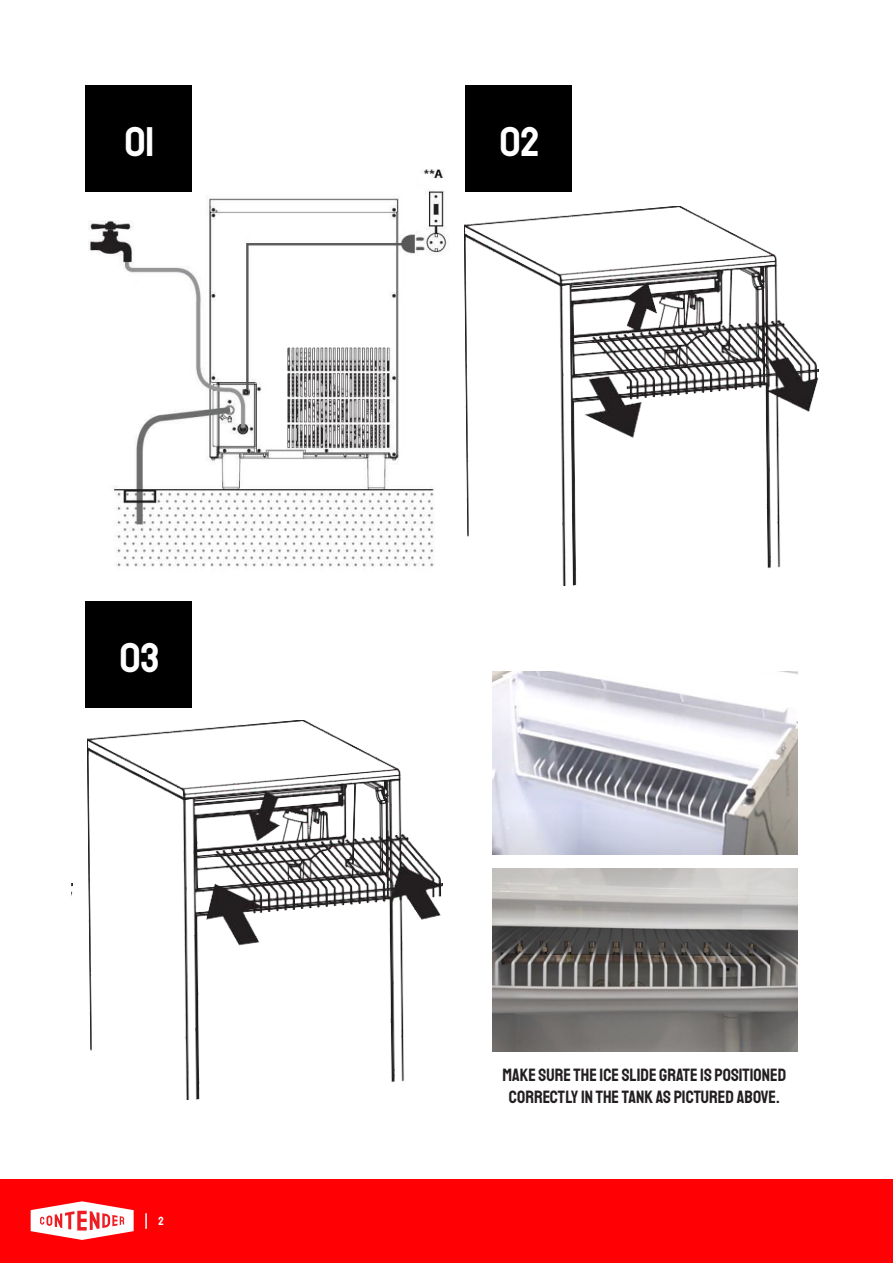
<style>
.page{position:relative;width:893px;height:1263px;background:#fff}
.page>*{position:absolute;margin:0;border:0;box-sizing:border-box;transform-origin:0 0}
.t1{font:42px "Staatliches";color:#fff}
.t2{font:18px/21.6px "Staatliches";color:#231f20;text-align:center}
.t3{font:12px "Staatliches";color:#fff}
</style>
<div class="page">
<div style="left:0;top:1179px;width:893px;height:84px;background:#ff0005"></div>
<svg style="left:31px;top:1201px;width:103px;height:39px"></svg>
<svg style="left:145px;top:1213px;width:2px;height:16px"></svg>
<img style="left:88px;top:170px;width:359px;height:397px">
<div style="left:85px;top:85px;width:106px;height:106px;background:#000"></div>
<div style="left:465px;top:85px;width:106px;height:106px;background:#000"></div>
<div style="left:85px;top:601px;width:106px;height:106px;background:#000"></div>
<img style="left:464px;top:206px;width:354px;height:379px">
<img style="left:88px;top:720px;width:354px;height:379px">
<img style="left:493px;top:672px;width:304px;height:183px">
<img style="left:493px;top:868px;width:304px;height:183px">
<p class="t1" style="left:125px;top:114px;width:31px">01</p>
<p class="t1" style="left:500px;top:114px;width:41px">02</p>
<p class="t1" style="left:120px;top:630px;width:41px">03</p>
<p class="t3" style="left:159px;top:1213px;width:7px">2</p>
<p class="t2" style="left:503px;top:1064px;width:285px">MAKE SURE THE ICE SLIDE GRATE IS POSITIONED<br>CORRECTLY IN THE TANK AS PICTURED ABOVE.</p>
</div>
